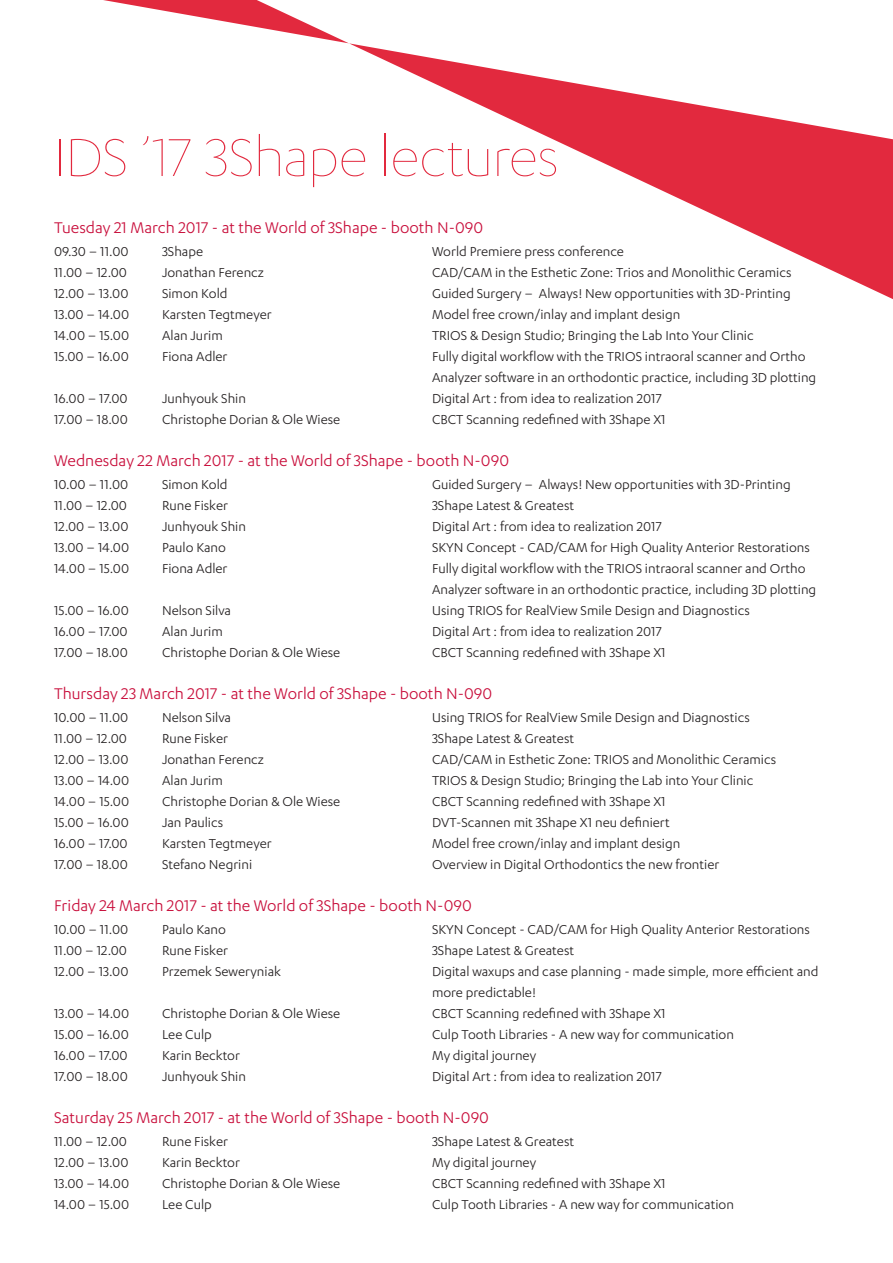
<style>
.page{position:relative;width:893px;height:1263px;background:#fff}
.page>*{position:absolute;margin:0;border:0;box-sizing:border-box;transform-origin:0 0}
.t1{font:100 61.8px "Karbon";color:#e2293e}
.t2{font:18px "Karbon";color:#c80d3a}
.t3{font:15px/21px "Karbon";color:#231f20}
</style>
<div class="page">
<svg style="left:103px;top:0;width:790px;height:299px"></svg>
<p class="t1" style="left:54px;top:124px;width:506px">IDS ’17 3Shape lectures</p>
<p class="t2" style="left:54px;top:218px;width:431px">Tuesday 21 March 2017 - at the World of 3Shape - booth N-090</p>
<p class="t3" style="left:54px;top:241px;width:76px">09.30 – 11.00</p>
<p class="t3" style="left:162px;top:241px;width:43px">3Shape</p>
<p class="t3" style="left:432px;top:241px;width:194px">World Premiere press conference</p>
<p class="t3" style="left:54px;top:262px;width:75px">11.00 – 12.00</p>
<p class="t3" style="left:162px;top:262px;width:103px">Jonathan Ferencz</p>
<p class="t3" style="left:432px;top:262px;width:361px">CAD/CAM in the Esthetic Zone: Trios and Monolithic Ceramics</p>
<p class="t3" style="left:54px;top:283px;width:76px">12.00 – 13.00</p>
<p class="t3" style="left:162px;top:283px;width:67px">Simon Kold</p>
<p class="t3" style="left:432px;top:283px;width:360px">Guided Surgery – Always! New opportunities with 3D-Printing</p>
<p class="t3" style="left:54px;top:304px;width:77px">13.00 – 14.00</p>
<p class="t3" style="left:162px;top:304px;width:111px">Karsten Tegtmeyer</p>
<p class="t3" style="left:432px;top:304px;width:250px">Model free crown/inlay and implant design</p>
<p class="t3" style="left:54px;top:325px;width:77px">14.00 – 15.00</p>
<p class="t3" style="left:162px;top:325px;width:62px">Alan Jurim</p>
<p class="t3" style="left:432px;top:325px;width:323px">TRIOS &amp; Design Studio; Bringing the Lab Into Your Clinic</p>
<p class="t3" style="left:54px;top:346px;width:76px">15.00 – 16.00</p>
<p class="t3" style="left:162px;top:346px;width:67px">Fiona Adler</p>
<p class="t3" style="left:432px;top:346px;width:375px">Fully digital workflow with the TRIOS intraoral scanner and Ortho</p>
<p class="t3" style="left:432px;top:367px;width:386px">Analyzer software in an orthodontic practice, including 3D plotting</p>
<p class="t3" style="left:54px;top:388px;width:75px">16.00 – 17.00</p>
<p class="t3" style="left:162px;top:388px;width:86px">Junhyouk Shin</p>
<p class="t3" style="left:432px;top:388px;width:231px">Digital Art : from idea to realization 2017</p>
<p class="t3" style="left:54px;top:409px;width:75px">17.00 – 18.00</p>
<p class="t3" style="left:162px;top:409px;width:180px">Christophe Dorian &amp; Ole Wiese</p>
<p class="t3" style="left:432px;top:409px;width:235px">CBCT Scanning redefined with 3Shape X1</p>
<p class="t2" style="left:54px;top:451px;width:457px">Wednesday 22 March 2017 - at the World of 3Shape - booth N-090</p>
<p class="t3" style="left:54px;top:473px;width:76px">10.00 – 11.00</p>
<p class="t3" style="left:162px;top:473px;width:67px">Simon Kold</p>
<p class="t3" style="left:432px;top:473px;width:360px">Guided Surgery – Always! New opportunities with 3D-Printing</p>
<p class="t3" style="left:54px;top:494px;width:75px">11.00 – 12.00</p>
<p class="t3" style="left:162px;top:494px;width:68px">Rune Fisker</p>
<p class="t3" style="left:432px;top:494px;width:144px">3Shape Latest &amp; Greatest</p>
<p class="t3" style="left:54px;top:515px;width:76px">12.00 – 13.00</p>
<p class="t3" style="left:162px;top:515px;width:86px">Junhyouk Shin</p>
<p class="t3" style="left:432px;top:515px;width:231px">Digital Art : from idea to realization 2017</p>
<p class="t3" style="left:54px;top:536px;width:77px">13.00 – 14.00</p>
<p class="t3" style="left:162px;top:536px;width:65px">Paulo Kano</p>
<p class="t3" style="left:432px;top:536px;width:379px">SKYN Concept - CAD/CAM for High Quality Anterior Restorations</p>
<p class="t3" style="left:54px;top:557px;width:77px">14.00 – 15.00</p>
<p class="t3" style="left:162px;top:557px;width:67px">Fiona Adler</p>
<p class="t3" style="left:432px;top:557px;width:375px">Fully digital workflow with the TRIOS intraoral scanner and Ortho</p>
<p class="t3" style="left:432px;top:578px;width:386px">Analyzer software in an orthodontic practice, including 3D plotting</p>
<p class="t3" style="left:54px;top:599px;width:76px">15.00 – 16.00</p>
<p class="t3" style="left:162px;top:599px;width:71px">Nelson Silva</p>
<p class="t3" style="left:432px;top:599px;width:319px">Using TRIOS for RealView Smile Design and Diagnostics</p>
<p class="t3" style="left:54px;top:620px;width:75px">16.00 – 17.00</p>
<p class="t3" style="left:162px;top:620px;width:62px">Alan Jurim</p>
<p class="t3" style="left:432px;top:620px;width:231px">Digital Art : from idea to realization 2017</p>
<p class="t3" style="left:54px;top:641px;width:75px">17.00 – 18.00</p>
<p class="t3" style="left:162px;top:641px;width:180px">Christophe Dorian &amp; Ole Wiese</p>
<p class="t3" style="left:432px;top:641px;width:235px">CBCT Scanning redefined with 3Shape X1</p>
<p class="t2" style="left:54px;top:684px;width:440px">Thursday 23 March 2017 - at the World of 3Shape - booth N-090</p>
<p class="t3" style="left:54px;top:706px;width:76px">10.00 – 11.00</p>
<p class="t3" style="left:162px;top:706px;width:71px">Nelson Silva</p>
<p class="t3" style="left:432px;top:706px;width:319px">Using TRIOS for RealView Smile Design and Diagnostics</p>
<p class="t3" style="left:54px;top:727px;width:75px">11.00 – 12.00</p>
<p class="t3" style="left:162px;top:727px;width:68px">Rune Fisker</p>
<p class="t3" style="left:432px;top:727px;width:144px">3Shape Latest &amp; Greatest</p>
<p class="t3" style="left:54px;top:748px;width:76px">12.00 – 13.00</p>
<p class="t3" style="left:162px;top:748px;width:103px">Jonathan Ferencz</p>
<p class="t3" style="left:432px;top:748px;width:346px">CAD/CAM in Esthetic Zone: TRIOS and Monolithic Ceramics</p>
<p class="t3" style="left:54px;top:769px;width:77px">13.00 – 14.00</p>
<p class="t3" style="left:162px;top:769px;width:62px">Alan Jurim</p>
<p class="t3" style="left:432px;top:769px;width:323px">TRIOS &amp; Design Studio; Bringing the Lab into Your Clinic</p>
<p class="t3" style="left:54px;top:790px;width:77px">14.00 – 15.00</p>
<p class="t3" style="left:162px;top:790px;width:180px">Christophe Dorian &amp; Ole Wiese</p>
<p class="t3" style="left:432px;top:790px;width:235px">CBCT Scanning redefined with 3Shape X1</p>
<p class="t3" style="left:54px;top:811px;width:76px">15.00 – 16.00</p>
<p class="t3" style="left:162px;top:811px;width:63px">Jan Paulics</p>
<p class="t3" style="left:432px;top:811px;width:239px">DVT-Scannen mit 3Shape X1 neu definiert</p>
<p class="t3" style="left:54px;top:832px;width:75px">16.00 – 17.00</p>
<p class="t3" style="left:162px;top:832px;width:111px">Karsten Tegtmeyer</p>
<p class="t3" style="left:432px;top:832px;width:250px">Model free crown/inlay and implant design</p>
<p class="t3" style="left:54px;top:853px;width:75px">17.00 – 18.00</p>
<p class="t3" style="left:162px;top:853px;width:92px">Stefano Negrini</p>
<p class="t3" style="left:432px;top:853px;width:289px">Overview in Digital Orthodontics the new frontier</p>
<p class="t2" style="left:54px;top:896px;width:419px">Friday 24 March 2017 - at the World of 3Shape - booth N-090</p>
<p class="t3" style="left:54px;top:918px;width:76px">10.00 – 11.00</p>
<p class="t3" style="left:162px;top:918px;width:65px">Paulo Kano</p>
<p class="t3" style="left:432px;top:918px;width:379px">SKYN Concept - CAD/CAM for High Quality Anterior Restorations</p>
<p class="t3" style="left:54px;top:939px;width:75px">11.00 – 12.00</p>
<p class="t3" style="left:162px;top:939px;width:68px">Rune Fisker</p>
<p class="t3" style="left:432px;top:939px;width:144px">3Shape Latest &amp; Greatest</p>
<p class="t3" style="left:54px;top:960px;width:76px">12.00 – 13.00</p>
<p class="t3" style="left:162px;top:960px;width:120px">Przemek Seweryniak</p>
<p class="t3" style="left:432px;top:960px;width:388px">Digital waxups and case planning - made simple, more efficient and more predictable!</p>
<p class="t3" style="left:54px;top:1002px;width:77px">13.00 – 14.00</p>
<p class="t3" style="left:162px;top:1002px;width:180px">Christophe Dorian &amp; Ole Wiese</p>
<p class="t3" style="left:432px;top:1002px;width:235px">CBCT Scanning redefined with 3Shape X1</p>
<p class="t3" style="left:54px;top:1023px;width:76px">15.00 – 16.00</p>
<p class="t3" style="left:162px;top:1023px;width:51px">Lee Culp</p>
<p class="t3" style="left:432px;top:1023px;width:303px">Culp Tooth Libraries - A new way for communication</p>
<p class="t3" style="left:54px;top:1044px;width:75px">16.00 – 17.00</p>
<p class="t3" style="left:162px;top:1044px;width:80px">Karin Becktor</p>
<p class="t3" style="left:432px;top:1044px;width:106px">My digital journey</p>
<p class="t3" style="left:54px;top:1065px;width:75px">17.00 – 18.00</p>
<p class="t3" style="left:162px;top:1065px;width:86px">Junhyouk Shin</p>
<p class="t3" style="left:432px;top:1065px;width:231px">Digital Art : from idea to realization 2017</p>
<p class="t2" style="left:54px;top:1108px;width:437px">Saturday 25 March 2017 - at the World of 3Shape - booth N-090</p>
<p class="t3" style="left:54px;top:1130px;width:75px">11.00 – 12.00</p>
<p class="t3" style="left:162px;top:1130px;width:68px">Rune Fisker</p>
<p class="t3" style="left:432px;top:1130px;width:144px">3Shape Latest &amp; Greatest</p>
<p class="t3" style="left:54px;top:1151px;width:76px">12.00 – 13.00</p>
<p class="t3" style="left:162px;top:1151px;width:80px">Karin Becktor</p>
<p class="t3" style="left:432px;top:1151px;width:106px">My digital journey</p>
<p class="t3" style="left:54px;top:1172px;width:77px">13.00 – 14.00</p>
<p class="t3" style="left:162px;top:1172px;width:180px">Christophe Dorian &amp; Ole Wiese</p>
<p class="t3" style="left:432px;top:1172px;width:235px">CBCT Scanning redefined with 3Shape X1</p>
<p class="t3" style="left:54px;top:1193px;width:77px">14.00 – 15.00</p>
<p class="t3" style="left:162px;top:1193px;width:51px">Lee Culp</p>
<p class="t3" style="left:432px;top:1193px;width:303px">Culp Tooth Libraries - A new way for communication</p>
</div>
